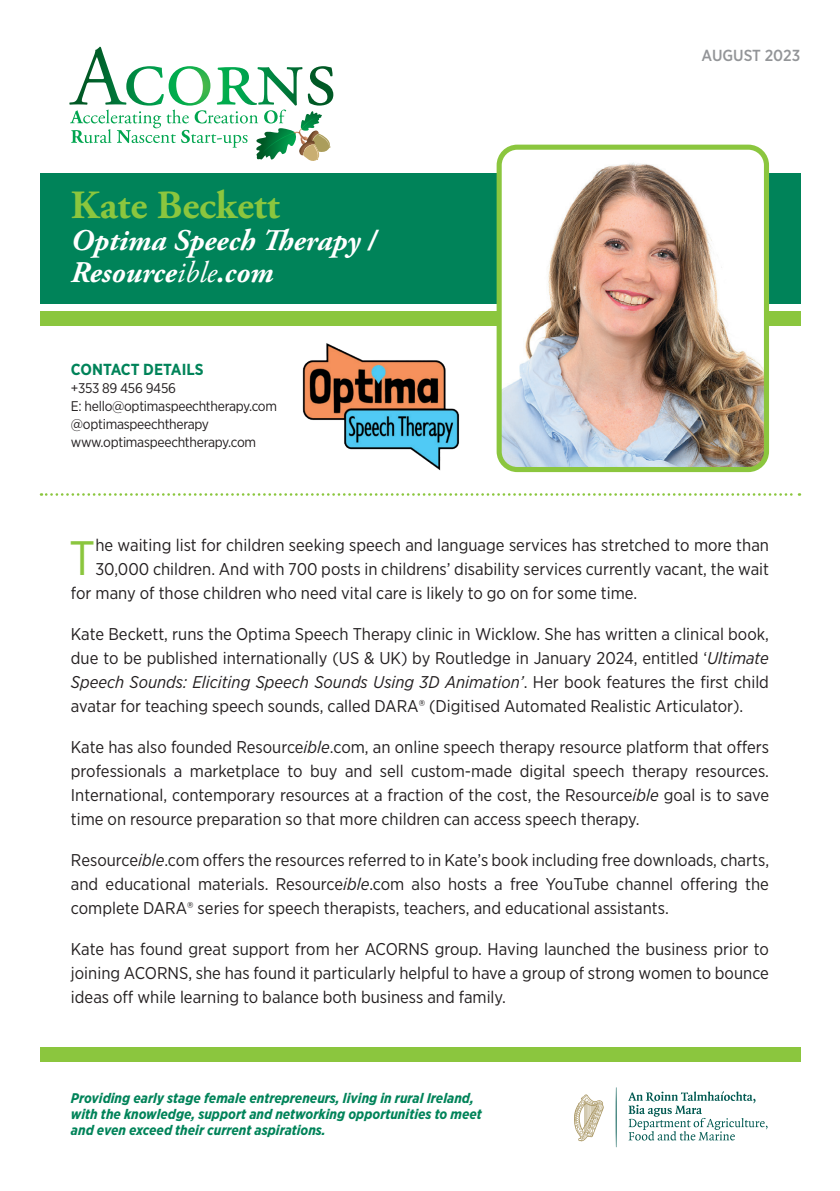
<style>
.page{position:relative;width:840px;height:1191px;background:#fff}
.page>*{position:absolute;margin:0;border:0;box-sizing:border-box;transform-origin:0 0}
.t1{font:48.2px "Gotham Narrow";color:#8bc63e}
.t2{font:700 40px "Adobe Garamond Pro";color:#8bc63e}
.t3{font:italic 700 30px/32px "Adobe Garamond Pro";color:#fff}
.t4{font:17px/24px "Gotham Narrow";color:#231f20;text-align:justify}
.t5{font:700 16px "Gotham Narrow";color:#008359}
.t6{font:500 16px "Gotham Narrow";color:#939598}
.t7{font:italic 700 14px/16px "Gotham Narrow";color:#008359}
.t8{font:14px/18px "Gotham Narrow";letter-spacing:-.02em;color:#231f20}
.s1{font-weight:400}
.s2{font-style:italic}
</style>
<div class="page">
<div style="left:40px;top:1047px;width:759px;height:14px;background:#8bc63e"></div>
<div style="left:40px;top:173px;width:759px;height:131px;background:#008359"></div>
<div style="left:40px;top:311px;width:759px;height:15px;background:#8bc63e"></div>
<img style="left:502px;top:147px;width:264px;height:319px">
<div style="left:496px;top:145px;width:272px;height:327px;border:5px solid #8bc63e;border-radius:18px"></div>
<svg style="left:41px;top:493px;width:758px;height:3px"></svg>
<svg style="left:69px;top:47px;width:264px;height:114px"></svg>
<svg style="left:628px;top:1091px;width:139px;height:49px"></svg>
<svg style="left:615px;top:1088px;width:1px;height:59px"></svg>
<svg style="left:574px;top:1094px;width:29px;height:47px"></svg>
<img style="left:302px;top:343px;width:157px;height:128px">
<h2 class="t2" style="left:71px;top:182px;width:210px">Kate Beckett</h2>
<h3 class="t3" style="left:71px;top:225px;width:307px">Optima Speech Therapy /<br>Resource<span class="s1">ible</span>.com</h3>
<p class="t5" style="left:71px;top:359px;width:134px">CONTACT DETAILS</p>
<p class="t8" style="left:71px;top:379px;width:207px">+353 89 456 9456<br>E: hello@optimaspeechtherapy.com @optimaspeechtherapy www.optimaspeechtherapy.com</p>
<p class="t6" style="left:701px;top:45px;width:100px">AUGUST 2023</p>
<h1 class="t1" style="left:69px;top:528px;width:28px">T</h1>
<p class="t4" style="left:95px;top:532px;width:674px">he waiting list for children seeking speech and language services has stretched to more than</p>
<p class="t4" style="left:95px;top:556px;width:674px">30,000 children. And with 700 posts in childrens’ disability services currently vacant, the wait</p>
<p class="t4" style="left:71px;top:580px;width:567px">for many of those children who need vital care is likely to go on for some time.</p>
<p class="t4" style="left:71px;top:621px;width:699px">Kate Beckett, runs the Optima Speech Therapy clinic in Wicklow. She has written a clinical book, due to be published internationally (US &amp; UK) by Routledge in January 2024, entitled ‘<span class="s2">Ultimate Speech Sounds: Eliciting Speech Sounds Using 3D Animation’</span>. Her book features the first child avatar for teaching speech sounds, called DARA® (Digitised Automated Realistic Articulator).</p>
<p class="t4" style="left:71px;top:734px;width:699px">Kate has also founded Resource<span class="s2">ible</span>.com, an online speech therapy resource platform that offers professionals a marketplace to buy and sell custom-made digital speech therapy resources.<br>International, contemporary resources at a fraction of the cost, the Resource<span class="s2">ible</span> goal is to save time on resource preparation so that more children can access speech therapy.</p>
<p class="t4" style="left:71px;top:847px;width:699px">Resource<span class="s2">ible</span>.com offers the resources referred to in Kate’s book including free downloads, charts, and educational materials. Resource<span class="s2">ible</span>.com also hosts a free YouTube channel offering the complete DARA® series for speech therapists, teachers, and educational assistants.</p>
<p class="t4" style="left:71px;top:937px;width:699px">Kate has found great support from her ACORNS group. Having launched the business prior to joining ACORNS, she has found it particularly helpful to have a group of strong women to bounce ideas off while learning to balance both business and family.</p>
<p class="t7" style="left:71px;top:1089px;width:412px">Providing early stage female entrepreneurs, living in rural Ireland, with the knowledge, support and networking opportunities to meet and even exceed their current aspirations.</p>
</div>
